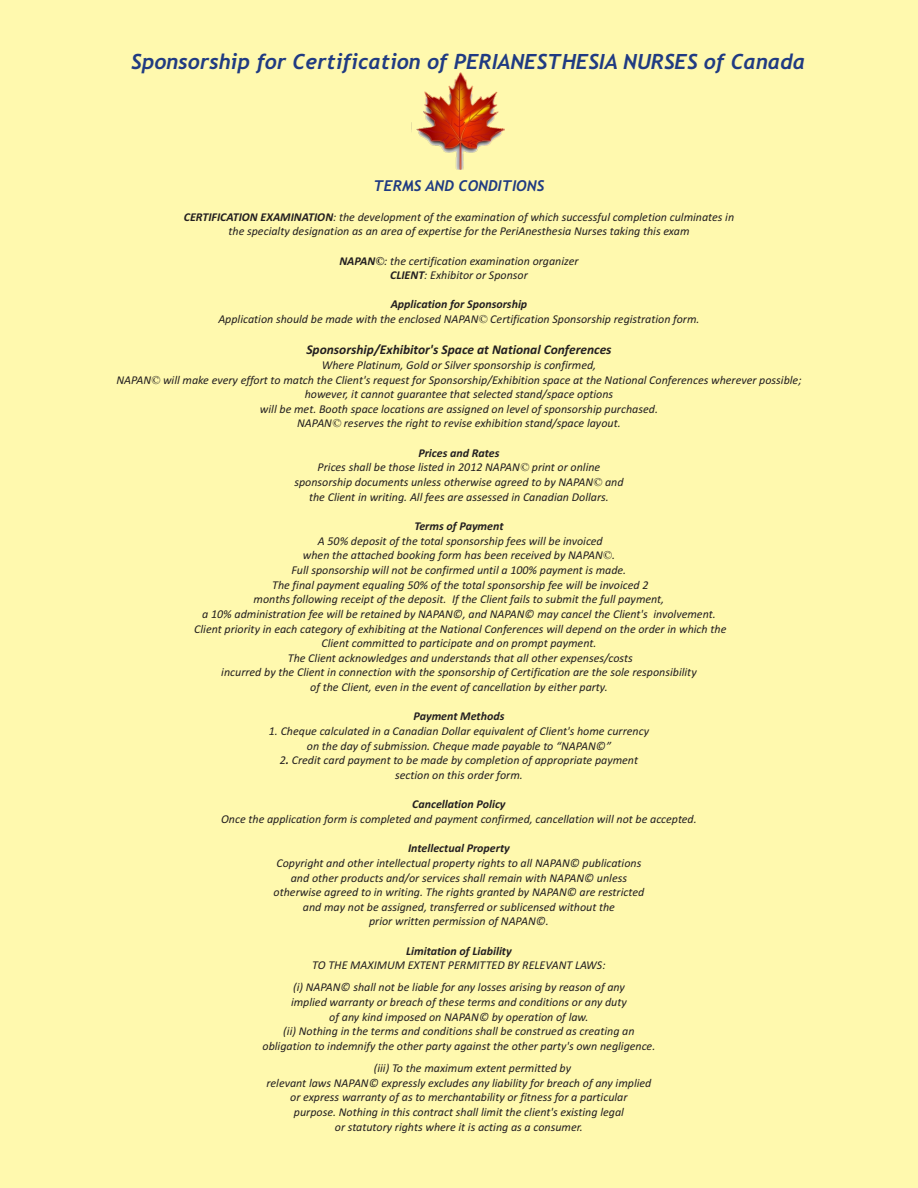
<style>
.page{position:relative;width:918px;height:1188px;background:#fff9ae}
.page>*{position:absolute;margin:0;border:0;box-sizing:border-box;transform-origin:0 0}
.t1{font:italic 700 21px "Trebuchet";color:#203b82}
.t2{font:italic 700 15px "Trebuchet";color:#203b82}
.t3{font:italic 700 13.5px "Calibri";color:#231f20}
.t4{font:italic 12px/14.7px "Calibri";color:#231f20;text-align:center}
.t5{font:italic 700 12px "Calibri";color:#231f20}
.s1{font-weight:700}
.s2{font-family:"Times New Roman";font-weight:700}
.s3{font-family:"Times New Roman"}
</style>
<div class="page">
<img style="left:416px;top:85px;width:89px;height:85px">
<h1 class="t1" style="left:131px;top:54px;width:675px">Sponsorship for Certification of PERIANESTHESIA NURSES of Canada</h1>
<p class="t2" style="left:374px;top:180px;width:172px">TERMS AND CONDITIONS</p>
<p class="t4" style="left:184px;top:210px;width:552px"><span class="s1">CERTIFICATION EXAMINATION</span>: the development of the examination of which successful completion culminates in the specialty designation as an area of expertise for the PeriAnesthesia Nurses taking this exam</p>
<p class="t4" style="left:339px;top:254px;width:241px"><span class="s1">NAPAN</span><span class="s2">©</span>: the certification examination organizer<br><span class="s1">CLIENT</span>: Exhibitor or Sponsor</p>
<p class="t4" style="left:218px;top:298px;width:483px"><span class="s1">Application for Sponsorship<br></span>Application should be made with the enclosed NAPAN<span class="s3">©</span> Certification Sponsorship registration form.</p>
<p class="t3" style="left:306px;top:344px;width:307px">Sponsorship/Exhibitor's Space at National Conferences</p>
<p class="t4" style="left:116px;top:359px;width:687px">Where Platinum, Gold or Silver sponsorship is confirmed,<br>NAPAN<span class="s3">©</span> will make every effort to match the Client's request for Sponsorship/Exhibition space at the National Conferences wherever possible; however, it cannot guarantee that selected stand/space options<br>will be met. Booth space locations are assigned on level of sponsorship purchased.<br>NAPAN<span class="s3">©</span> reserves the right to revise exhibition stand/space layout.</p>
<p class="t4" style="left:294px;top:446px;width:331px"><span class="s1">Prices and Rates<br></span>Prices shall be those listed in 2012 NAPAN<span class="s3">©</span> print or online sponsorship documents unless otherwise agreed to by NAPAN<span class="s3">©</span> and the Client in writing. All fees are assessed in Canadian Dollars.</p>
<p class="t5" style="left:414px;top:521px;width:91px">Terms of Payment</p>
<p class="t4" style="left:194px;top:534px;width:534px">A 50% deposit of the total sponsorship fees will be invoiced<br>when the attached booking form has been received by NAPAN<span class="s3">©</span>.<br>Full sponsorship will not be confirmed until a 100% payment is made.<br>The final payment equaling 50% of the total sponsorship fee will be invoiced 2<br>months following receipt of the deposit. If the Client fails to submit the full payment,<br>a 10% administration fee will be retained by NAPAN©, and NAPAN© may cancel the Client's involvement.<br>Client priority in each category of exhibiting at the National Conferences will depend on the order in which the Client committed to participate and on prompt payment.<br>The Client acknowledges and understands that all other expenses/costs<br>incurred by the Client in connection with the sponsorship of Certification are the sole responsibility<br>of the Client, even in the event of cancellation by either party.</p>
<p class="t5" style="left:413px;top:711px;width:93px">Payment Methods</p>
<p class="t4" style="left:269px;top:725px;width:382px">1. Cheque calculated in a Canadian Dollar equivalent of Client's home currency on the day of submission. Cheque made payable to “NAPAN©”</p>
<p class="t4" style="left:280px;top:754px;width:360px">2<span class="s1">.</span> Credit card payment to be made by completion of appropriate payment section on this order form.</p>
<p class="t5" style="left:412px;top:799px;width:95px">Cancellation Policy</p>
<p class="t4" style="left:221px;top:813px;width:477px">Once the application form is completed and payment confirmed, cancellation will not be accepted.</p>
<p class="t5" style="left:408px;top:843px;width:103px">Intellectual Property</p>
<p class="t4" style="left:274px;top:857px;width:372px">Copyright and other intellectual property rights to all NAPAN© publications and other products and/or services shall remain with NAPAN© unless otherwise agreed to in writing. The rights granted by NAPAN© are restricted and may not be assigned, transferred or sublicensed without the<br>prior written permission of NAPAN©.</p>
<p class="t5" style="left:406px;top:946px;width:107px">Limitation of Liability</p>
<p class="t4" style="left:293px;top:956px;width:333px;line-height:21.6px">TO THE MAXIMUM EXTENT PERMITTED BY RELEVANT LAWS:<br>(i) NAPAN© shall not be liable for any losses arising by reason of any</p>
<p class="t4" style="left:263px;top:996px;width:394px">implied warranty or breach of these terms and conditions or any duty<br>of any kind imposed on NAPAN© by operation of law.<br>(ii) Nothing in the terms and conditions shall be construed as creating an obligation to indemnify the other party against the other party's own negligence.</p>
<p class="t4" style="left:374px;top:1061px;width:199px">(iii) To the maximum extent permitted by</p>
<p class="t4" style="left:266px;top:1076px;width:386px">relevant laws NAPAN© expressly excludes any liability for breach of any implied</p>
<p class="t4" style="left:290px;top:1091px;width:339px">or express warranty of as to merchantability or fitness for a particular</p>
<p class="t4" style="left:294px;top:1106px;width:331px">purpose. Nothing in this contract shall limit the client's existing legal</p>
<p class="t4" style="left:335px;top:1120px;width:250px">or statutory rights where it is acting as a consumer.</p>
</div>
